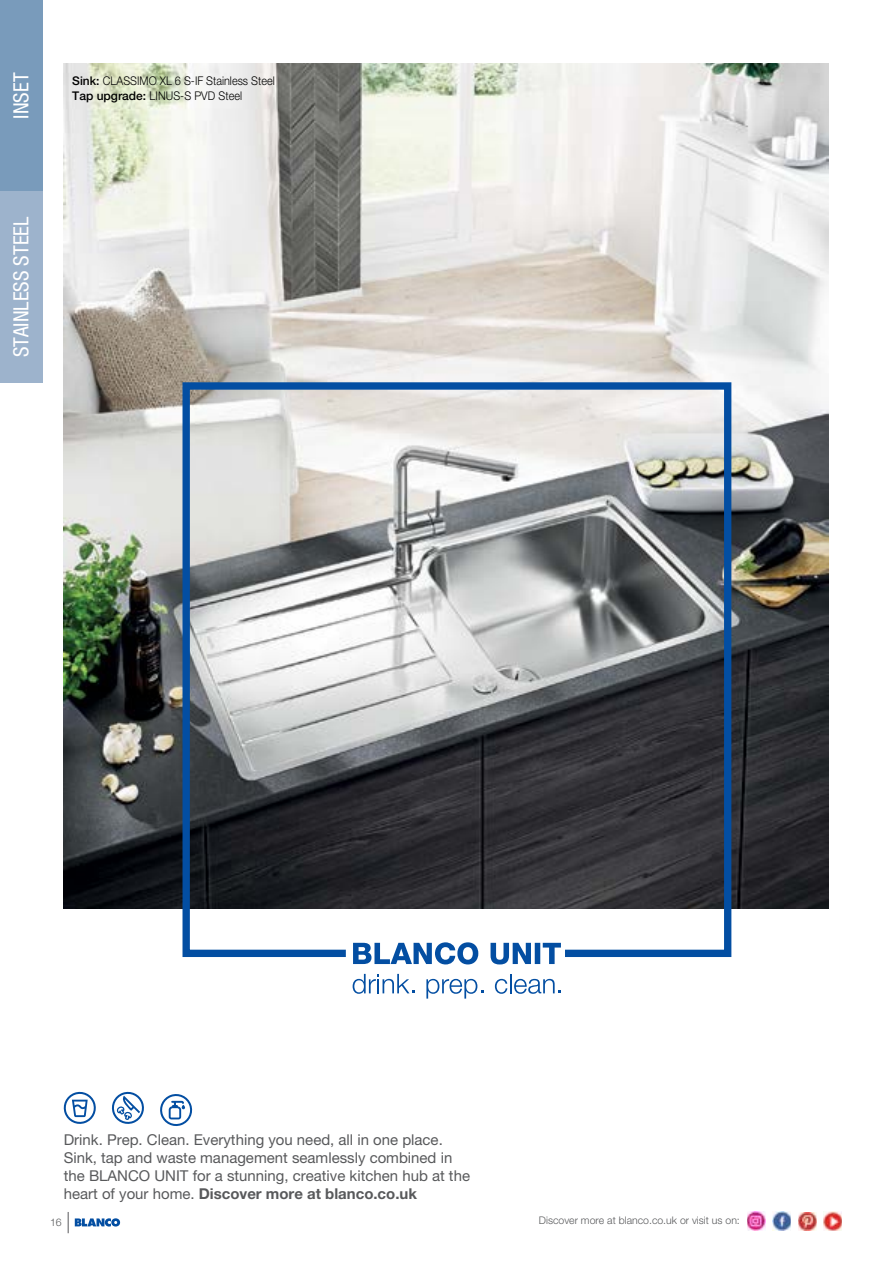
<style>
.page{position:relative;width:893px;height:1263px;background:#fff}
.page>*{position:absolute;margin:0;border:0;box-sizing:border-box;transform-origin:0 0}
.t1{font:condensed 21px "Helvetica Neue";color:#fff}
.t2{font:15px/18px "Helvetica Neue LT Pro";color:#58595b}
.t3{font:300 12px/14.4px "Helvetica Neue LT Pro";color:#000;scale:.91 1}
.t4{font:300 10.5px "Helvetica Neue LT Pro";color:#58595b}
.s1{font-weight:500}
.s2{font-weight:700}
</style>
<div class="page">
<img style="left:64px;top:64px;width:764px;height:845px">
<div style="left:0;top:0;width:43px;height:191px;background:#799bbb"></div>
<div style="left:0;top:191px;width:43px;height:192px;background:#9db3cc"></div>
<img style="left:747px;top:1212px;width:18px;height:18px">
<img style="left:772px;top:1212px;width:19px;height:18px">
<img style="left:798px;top:1212px;width:18px;height:18px">
<img style="left:824px;top:1212px;width:18px;height:18px">
<svg style="left:353px;top:961px;width:202px;height:3px"></svg>
<svg style="left:353px;top:974px;width:62px;height:20px"></svg>
<svg style="left:426px;top:979px;width:57px;height:19px"></svg>
<svg style="left:495px;top:974px;width:66px;height:20px"></svg>
<svg style="left:179px;top:379px;width:556px;height:582px"></svg>
<svg style="left:64px;top:1092px;width:32px;height:32px"></svg>
<svg style="left:112px;top:1092px;width:32px;height:32px"></svg>
<svg style="left:160px;top:1094px;width:32px;height:32px"></svg>
<svg style="left:75px;top:1218px;width:45px;height:8px"></svg>
<svg style="left:68px;top:1212px;width:1px;height:21px"></svg>
<h1 class="t1" style="left:9px;top:119px;width:47px;rotate:-90deg">INSET</h1>
<h1 class="t1" style="left:9px;top:357px;width:142px;rotate:-90deg">STAINLESS STEEL</h1>
<p class="t3" style="left:72px;top:73px;width:224px"><span class="s1">Sink:</span> CLASSIMO XL 6 S-IF Stainless Steel<br><span class="s1">Tap upgrade:</span> LINUS-S PVD Steel</p>
<p class="t2" style="left:64px;top:1130px;width:408px">Drink. Prep. Clean. Everything you need, all in one place.<br>Sink, tap and waste management seamlessly combined in the BLANCO UNIT for a stunning, creative kitchen hub at the heart of your home. <span class="s2">Discover more at blanco.co.uk</span></p>
<p class="t4" style="left:50px;top:1216px;width:13px">16</p>
<p class="t4" style="left:539px;top:1213px;width:202px">Discover more at blanco.co.uk or visit us on:</p>
</div>
